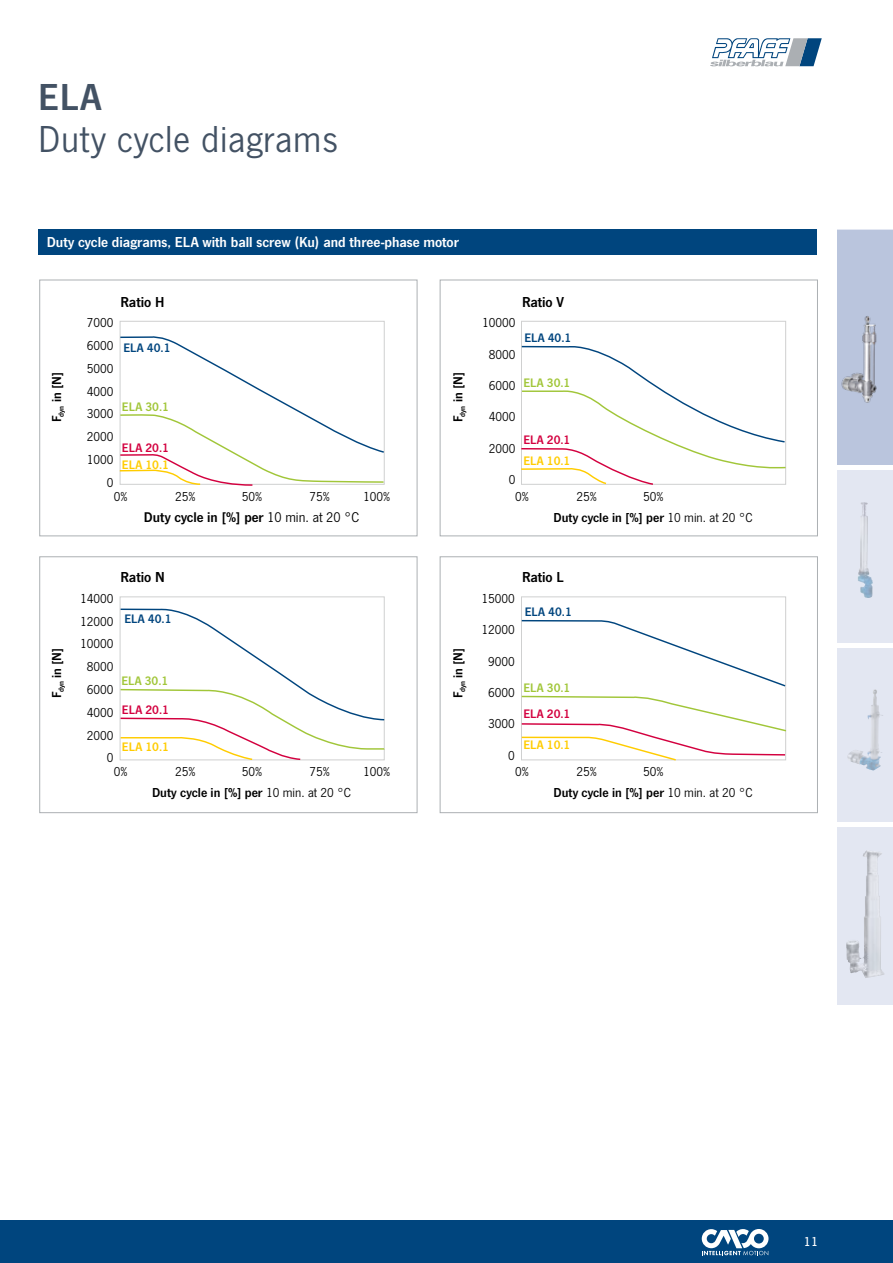
<style>
.page{position:relative;width:893px;height:1263px;background:#fff}
.page>*{position:absolute;margin:0;border:0;box-sizing:border-box;transform-origin:0 0}
.t1{font:39px "News Got";letter-spacing:.02em;color:#435264}
.t2{font:39px "News Got Dem";color:#435264}
.t3{font:15px "News Got Dem";color:#fff}
.t4{font:15px "News Got Dem";color:#000}
.t5{font:14.55px "News Got Dem";color:#000}
.t6{font:13.5px/22.8px "News Got";color:#000;text-align:right}
.t7{font:13.5px "News Got Dem";color:#000}
.t8{font:500 13.5px "News Got";color:#fff}
.t9{font:12.75px "News Got Dem";color:#00457e}
.t10{font:12.75px "News Got Dem";color:#a1c639}
.t11{font:12.75px "News Got Dem";color:#d3003f}
.t12{font:12.75px "News Got Dem";color:#fc0}
.s1{font-family:"News Got"}
</style>
<div class="page">
<div style="left:0;top:1220px;width:893px;height:43px;background:#00457e"></div>
<div style="left:838px;top:230px;width:55px;height:775px;background:#e3e7f2"></div>
<img style="left:871px;top:689px;width:4px;height:21px">
<img style="left:858px;top:502px;width:15px;height:96px">
<img style="left:846px;top:850px;width:21px;height:123px">
<hr style="left:838px;top:644px;width:55px;height:4px;background:#fff">
<hr style="left:838px;top:465px;width:55px;height:4px;background:#fff">
<div style="left:838px;top:822px;width:55px;height:5px;background:#fff"></div>
<svg style="left:710px;top:38px;width:112px;height:28px"></svg>
<svg style="left:702px;top:1229px;width:66px;height:26px"></svg>
<div style="left:838px;top:230px;width:55px;height:235px;background:#bac5dd"></div>
<div style="left:39px;top:280px;width:378px;height:256px;border:1px solid #acb0b3"></div>
<div style="left:39px;top:556px;width:378px;height:257px;border:1px solid #acb0b3"></div>
<div style="left:440px;top:280px;width:378px;height:256px;border:1px solid #acb0b3"></div>
<div style="left:440px;top:556px;width:378px;height:257px;border:1px solid #acb0b3"></div>
<div style="left:38px;top:230px;width:778px;height:25px;background:#00457e"></div>
<svg style="left:119px;top:336px;width:266px;height:150px"></svg>
<svg style="left:521px;top:343px;width:265px;height:142px"></svg>
<svg style="left:119px;top:607px;width:266px;height:154px"></svg>
<svg style="left:521px;top:695px;width:266px;height:66px"></svg>
<svg style="left:521px;top:619px;width:265px;height:68px"></svg>
<h1 class="t2" style="left:38px;top:74px;width:65px">ELA</h1>
<h1 class="t1" style="left:38px;top:118px;width:301px">Duty cycle diagrams</h1>
<p class="t3" style="left:47px;top:234px;width:414px">Duty cycle diagrams, ELA with ball screw (Ku) and three-phase motor</p>
<p class="t7" style="left:49px;top:422px;width:52px;rotate:-90deg">F<sub>dyn</sub> in [N]</p>
<p class="t4" style="left:121px;top:293px;width:45px">Ratio H</p>
<p class="t6" style="left:87px;top:311px;width:28px">7000<br>6000<br>5000<br>4000<br>3000<br>2000<br>1000<br>0</p>
<p class="t6" style="left:482px;top:311px;width:35px">10000</p>
<p class="t9" style="left:123px;top:340px;width:49px">ELA 40.1</p>
<p class="t6" style="left:489px;top:343px;width:28px">8000</p>
<p class="t6" style="left:489px;top:374px;width:28px">6000</p>
<p class="t6" style="left:489px;top:406px;width:28px">4000</p>
<p class="t6" style="left:489px;top:437px;width:28px">2000</p>
<p class="t6" style="left:509px;top:468px;width:8px">0</p>
<p class="t7" style="left:450px;top:422px;width:52px;rotate:-90deg">F<sub>dyn</sub> in [N]</p>
<p class="t10" style="left:122px;top:399px;width:49px">ELA 30.1</p>
<p class="t11" style="left:122px;top:440px;width:49px">ELA 20.1</p>
<p class="t12" style="left:122px;top:457px;width:49px">ELA 10.1</p>
<p class="t4" style="left:522px;top:293px;width:43px">Ratio V</p>
<p class="t9" style="left:524px;top:331px;width:49px">ELA 40.1</p>
<p class="t10" style="left:523px;top:375px;width:49px">ELA 30.1</p>
<p class="t11" style="left:523px;top:432px;width:49px">ELA 20.1</p>
<p class="t12" style="left:523px;top:453px;width:49px">ELA 10.1</p>
<p class="t6" style="left:114px;top:485px;width:15px">0%</p>
<p class="t6" style="left:175px;top:485px;width:22px">25%</p>
<p class="t6" style="left:242px;top:485px;width:22px">50%</p>
<p class="t6" style="left:310px;top:485px;width:22px">75%</p>
<p class="t6" style="left:363px;top:485px;width:28px">100%</p>
<p class="t6" style="left:515px;top:485px;width:15px">0%</p>
<p class="t6" style="left:576px;top:485px;width:22px">25%</p>
<p class="t6" style="left:643px;top:485px;width:22px">50%</p>
<p class="t5" style="left:144px;top:509px;width:217px">Duty cycle in [%] per <span class="s1">10 min. at 20 °C</span></p>
<p class="t7" style="left:553px;top:509px;width:201px">Duty cycle in [%] per <span class="s1">10 min. at 20 °C</span></p>
<p class="t7" style="left:49px;top:698px;width:52px;rotate:-90deg">F<sub>dyn</sub> in [N]</p>
<p class="t4" style="left:121px;top:569px;width:46px">Ratio N</p>
<p class="t6" style="left:80px;top:587px;width:35px">14000<br>12000<br>10000<br>8000<br>6000<br>4000<br>2000<br>0</p>
<p class="t6" style="left:482px;top:587px;width:35px">15000</p>
<p class="t9" style="left:124px;top:611px;width:49px">ELA 40.1</p>
<p class="t6" style="left:482px;top:618px;width:35px">12000</p>
<p class="t6" style="left:488px;top:650px;width:28px">9000</p>
<p class="t6" style="left:488px;top:681px;width:28px">6000</p>
<p class="t6" style="left:488px;top:713px;width:28px">3000</p>
<p class="t6" style="left:508px;top:744px;width:8px">0</p>
<p class="t7" style="left:450px;top:698px;width:52px;rotate:-90deg">F<sub>dyn</sub> in [N]</p>
<p class="t10" style="left:121px;top:673px;width:49px">ELA 30.1</p>
<p class="t11" style="left:122px;top:703px;width:49px">ELA 20.1</p>
<p class="t12" style="left:122px;top:739px;width:49px">ELA 10.1</p>
<p class="t4" style="left:522px;top:569px;width:43px">Ratio L</p>
<p class="t9" style="left:525px;top:604px;width:49px">ELA 40.1</p>
<p class="t10" style="left:523px;top:681px;width:49px">ELA 30.1</p>
<p class="t11" style="left:523px;top:707px;width:49px">ELA 20.1</p>
<p class="t12" style="left:523px;top:738px;width:49px">ELA 10.1</p>
<p class="t6" style="left:114px;top:760px;width:15px">0%</p>
<p class="t6" style="left:175px;top:760px;width:22px">25%</p>
<p class="t6" style="left:242px;top:760px;width:22px">50%</p>
<p class="t6" style="left:310px;top:760px;width:22px">75%</p>
<p class="t6" style="left:363px;top:760px;width:28px">100%</p>
<p class="t6" style="left:515px;top:760px;width:15px">0%</p>
<p class="t6" style="left:576px;top:760px;width:22px">25%</p>
<p class="t6" style="left:643px;top:760px;width:22px">50%</p>
<p class="t7" style="left:152px;top:785px;width:201px">Duty cycle in [%] per <span class="s1">10 min. at 20 °C</span></p>
<p class="t7" style="left:553px;top:785px;width:201px">Duty cycle in [%] per <span class="s1">10 min. at 20 °C</span></p>
<p class="t8" style="left:804px;top:1234px;width:15px">11</p>
</div>
